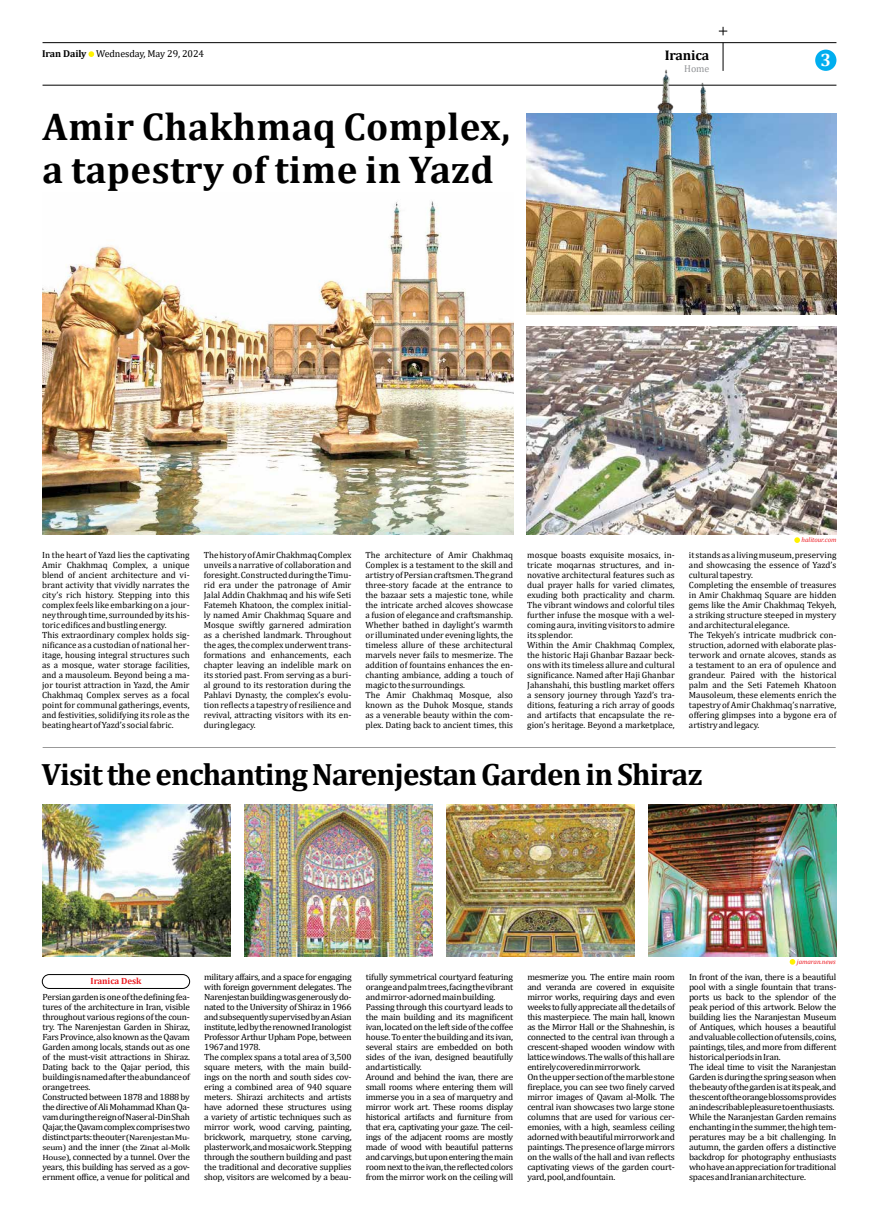
<style>
.page{position:relative;width:879px;height:1219px;background:#fff}
.page>*{position:absolute;margin:0;border:0;box-sizing:border-box;transform-origin:0 0}
.t1{font:700 39px/42.5px "Cambria";letter-spacing:.01em;color:#000}
.t2{font:700 31px "Cambria";letter-spacing:-.025em;color:#000}
.t3{font:700 18px "Cambria";color:#fff}
.t4{font:700 14px "Cambria";letter-spacing:-.01em;color:#000}
.t5{font:10px "Cambria";letter-spacing:-.01em;color:#000}
.t6{font:10px "Cambria";color:#939598}
.t7{font:9px/10px "Cambria";letter-spacing:-.02em;color:#000}
.t8{font:9px/10px "Cambria";color:#000}
.t9{font:700 9px "Cambria";letter-spacing:-.01em;color:#ed1d24}
.t10{font:7.7px "Cambria";letter-spacing:-.03em;color:#000;scale:1.21 1}
.t11{font:italic 6.8px "Cambria";letter-spacing:-.01em;color:#ed1d24}
.s1{font-weight:700}
.s2{font-size:7.7px}
.s3{font-size:9px}
</style>
<div class="page">
<hr style="left:43px;top:42px;width:793px;height:1px;background:#000">
<hr style="left:43px;top:85px;width:793px;height:1px;background:#000">
<svg style="left:88px;top:51px;width:6px;height:6px"></svg>
<hr style="left:43px;top:747px;width:792px;height:1px;background:#000">
<div style="left:42px;top:974px;width:148px;height:15px;border:1px solid #000;border-radius:7px"></div>
<svg style="left:794px;top:537px;width:6px;height:6px"></svg>
<img style="left:43px;top:201px;width:470px;height:333px">
<img style="left:527px;top:326px;width:309px;height:208px">
<svg style="left:789px;top:959px;width:6px;height:6px"></svg>
<img style="left:42px;top:804px;width:188px;height:153px">
<img style="left:244px;top:804px;width:188px;height:153px">
<img style="left:446px;top:804px;width:188px;height:153px">
<img style="left:648px;top:804px;width:188px;height:153px">
<img style="left:527px;top:42px;width:309px;height:273px">
<svg style="left:719px;top:27px;width:8px;height:8px"></svg>
<p class="t5" style="left:42px;top:50px;width:163px"><span class="s1">Iran Daily</span> Wednesday, May 29, 2024</p>
<h3 class="t4" style="left:664px;top:50px;width:46px">Iranica</h3>
<h1 class="t1" style="left:43px;top:110px;width:469px">Amir Chakhmaq Complex, a tapestry of time in Yazd</h1>
<p class="t6" style="left:684px;top:65px;width:27px">Home</p>
<h3 class="t3" style="left:820px;top:54px;width:12px">3</h3>
<p class="t11" style="left:801px;top:537px;width:36px">halitour.com</p>
<p class="t8" style="left:42px;top:551px;width:149px">In the heart of Yazd lies the captivating Amir Chakhmaq Complex, a unique blend of ancient architecture and vi&shy;brant activity that vividly narrates the city’s rich history. Stepping into this complex feels like embarking on a jour&shy;ney through time, surrounded by its his&shy;toric edifices and bustling energy.<br>This extraordinary complex holds sig&shy;nificance as a custodian of national her&shy;itage, housing integral structures such as a mosque, water storage facilities, and a mausoleum. Beyond being a ma&shy;jor tourist attraction in Yazd, the Amir Chakhmaq Complex serves as a focal point for communal gatherings, events, and festivities, solidifying its role as the beating heart of Yazd’s social fabric.</p>
<p class="t7" style="left:204px;top:551px;width:149px;text-align:justify">The history of Amir Chakhmaq Complex unveils a narrative of collaboration and foresight. Constructed during the Timu&shy;rid era under the patronage of Amir Jalal Addin Chakhmaq and his wife Seti Fatemeh Khatoon, the complex initial&shy;ly named Amir Chakhmaq Square and Mosque swiftly garnered admiration as a cherished landmark. Throughout the ages, the complex underwent trans&shy;formations and enhancements, each chapter leaving an indelible mark on its storied past. From serving as a buri&shy;al ground to its restoration during the Pahlavi Dynasty, the complex’s evolu&shy;tion reflects a tapestry of resilience and revival, attracting visitors with its en&shy;during legacy.</p>
<p class="t8" style="left:365px;top:551px;width:149px">The architecture of Amir Chakhmaq Complex is a testament to the skill and artistry of Persian craftsmen. The grand three-story facade at the entrance to the bazaar sets a majestic tone, while the intricate arched alcoves showcase a fusion of elegance and craftsmanship.<br>Whether bathed in daylight’s warmth or illuminated under evening lights, the timeless allure of these architectural marvels never fails to mesmerize. The addition of fountains enhances the en&shy;chanting ambiance, adding a touch of magic to the surroundings.<br>The Amir Chakhmaq Mosque, also known as the Duhok Mosque, stands as a venerable beauty within the com&shy;plex. Dating back to ancient times, this</p>
<p class="t8" style="left:527px;top:551px;width:149px">mosque boasts exquisite mosaics, in&shy;tricate moqarnas structures, and in&shy;novative architectural features such as dual prayer halls for varied climates, exuding both practicality and charm.<br>The vibrant windows and colorful tiles further infuse the mosque with a wel&shy;coming aura, inviting visitors to admire its splendor.<br>Within the Amir Chakhmaq Complex, the historic Haji Ghanbar Bazaar beck&shy;ons with its timeless allure and cultural significance. Named after Haji Ghanbar Jahanshahi, this bustling market offers a sensory journey through Yazd’s tra&shy;ditions, featuring a rich array of goods and artifacts that encapsulate the re&shy;gion’s heritage. Beyond a marketplace,</p>
<p class="t8" style="left:689px;top:551px;width:149px">it stands as a living museum, preserving and showcasing the essence of Yazd’s cultural tapestry.<br>Completing the ensemble of treasures in Amir Chakhmaq Square are hidden gems like the Amir Chakhmaq Tekyeh, a striking structure steeped in mystery and architectural elegance.<br>The Tekyeh’s intricate mudbrick con&shy;struction, adorned with elaborate plas&shy;terwork and ornate alcoves, stands as a testament to an era of opulence and grandeur. Paired with the historical palm and the Seti Fatemeh Khatoon Mausoleum, these elements enrich the tapestry of Amir Chakhmaq’s narrative, offering glimpses into a bygone era of artistry and legacy.</p>
<h2 class="t2" style="left:41px;top:763px;width:662px">Visit the enchanting Narenjestan Garden in Shiraz</h2>
<p class="t11" style="left:797px;top:959px;width:40px">jamaran.news</p>
<p class="t9" style="left:91px;top:978px;width:52px">Iranica Desk</p>
<p class="t7" style="left:43px;top:992px;width:149px">Persian garden is one of the defining fea&shy;tures of the architecture in Iran, visible throughout various regions of the coun&shy;try. The Narenjestan Garden in Shiraz, Fars Province, also known as the Qavam Garden among locals, stands out as one of the must-visit attractions in Shiraz.<br>Dating back to the Qajar period, this building is named after the abundance of orange trees.<br>Constructed between 1878 and 1888 by the directive of Ali Mohammad Khan Qa&shy;vam during the reign of Naser al-Din Shah Qajar, the Qavam complex comprises two distinct parts: the outer <span class="s2">(Narenjestan Mu-</span></p>
<p class="t10" style="left:43px;top:1145px;width:123px">seum) <span class="s3">and the inner</span> (the Zinat al-Molk</p>
<p class="t7" style="left:43px;top:1153px;width:149px;text-align:justify"><span class="s2">House)</span>, connected by a tunnel. Over the years, this building has served as a gov&shy;ernment office, a venue for political and</p>
<p class="t7" style="left:204px;top:973px;width:149px">military affairs, and a space for engaging with foreign government delegates. The Narenjestan building was generously do&shy;nated to the University of Shiraz in 1966 and subsequently supervised by an Asian institute, led by the renowned Iranologist Professor Arthur Upham Pope, between 1967 and 1978.<br>The complex spans a total area of 3,500 square meters, with the main build&shy;ings on the north and south sides cov&shy;ering a combined area of 940 square meters. Shirazi architects and artists have adorned these structures using a variety of artistic techniques such as mirror work, wood carving, painting, brickwork, marquetry, stone carving, plasterwork, and mosaic work. Stepping through the southern building and past the traditional and decorative supplies shop, visitors are welcomed by a beau-</p>
<p class="t7" style="left:366px;top:973px;width:149px">tifully symmetrical courtyard featuring orange and palm trees, facing the vibrant and mirror-adorned main building.<br>Passing through this courtyard leads to the main building and its magnificent ivan, located on the left side of the coffee house. To enter the building and its ivan, several stairs are embedded on both sides of the ivan, designed beautifully and artistically.<br>Around and behind the ivan, there are small rooms where entering them will immerse you in a sea of marquetry and mirror work art. These rooms display historical artifacts and furniture from that era, captivating your gaze. The ceil&shy;ings of the adjacent rooms are mostly made of wood with beautiful patterns and carvings, but upon entering the main room next to the ivan, the reflected colors from the mirror work on the ceiling will</p>
<p class="t7" style="left:527px;top:973px;width:149px">mesmerize you. The entire main room and veranda are covered in exquisite mirror works, requiring days and even weeks to fully appreciate all the details of this masterpiece. The main hall, known as the Mirror Hall or the Shahneshin, is connected to the central ivan through a crescent-shaped wooden window with lattice windows. The walls of this hall are entirely covered in mirrorwork.<br>On the upper section of the marble stone fireplace, you can see two finely carved mirror images of Qavam al-Molk. The central ivan showcases two large stone columns that are used for various cer&shy;emonies, with a high, seamless ceiling adorned with beautiful mirrorwork and paintings. The presence of large mirrors on the walls of the hall and ivan reflects captivating views of the garden court&shy;yard, pool, and fountain.</p>
<p class="t7" style="left:689px;top:973px;width:149px">In front of the ivan, there is a beautiful pool with a single fountain that trans&shy;ports us back to the splendor of the peak period of this artwork. Below the building lies the Naranjestan Museum of Antiques, which houses a beautiful and valuable collection of utensils, coins, paintings, tiles, and more from different historical periods in Iran.<br>The ideal time to visit the Naranjestan Garden is during the spring season when the beauty of the garden is at its peak, and the scent of the orange blossoms provides an indescribable pleasure to enthusiasts.<br>While the Naranjestan Garden remains enchanting in the summer, the high tem&shy;peratures may be a bit challenging. In autumn, the garden offers a distinctive backdrop for photography enthusiasts who have an appreciation for traditional spaces and Iranian architecture.</p>
</div>
